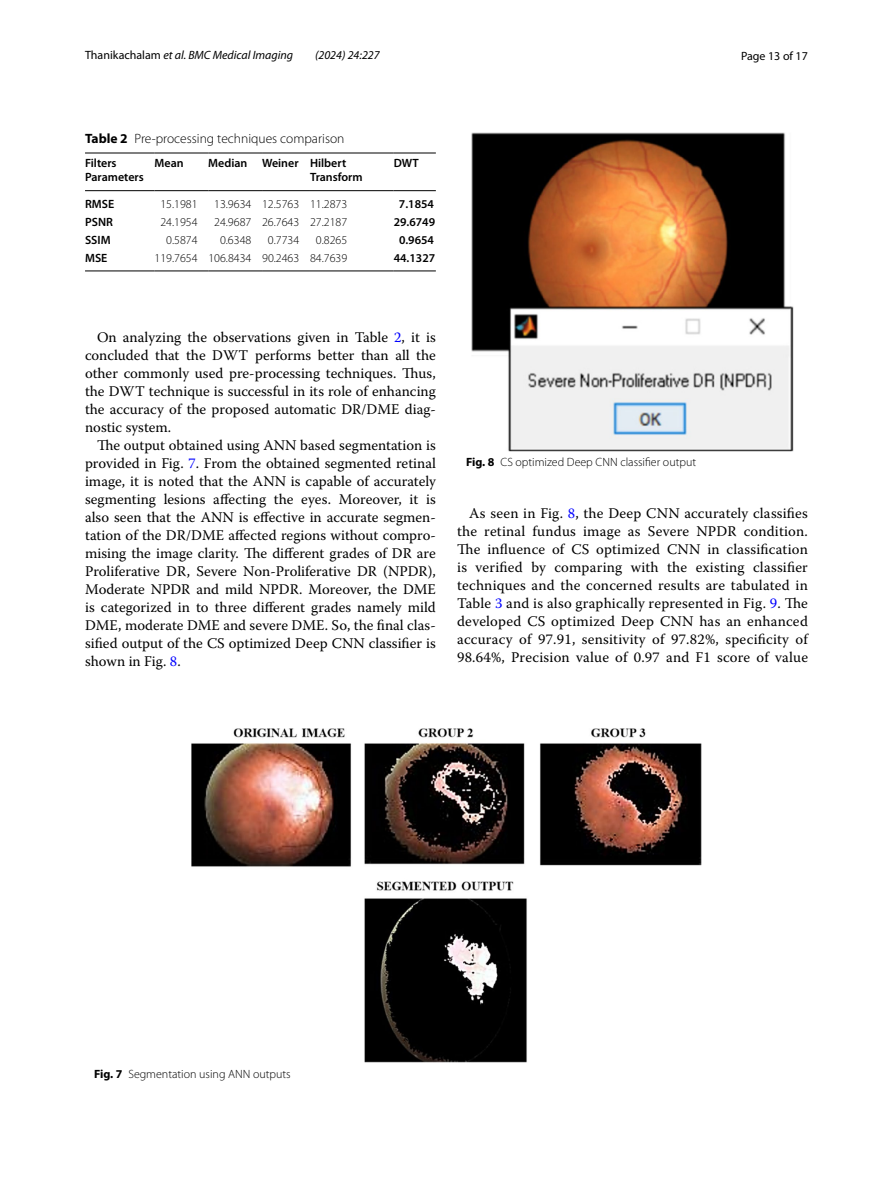
<style>
.page{position:relative;width:893px;height:1187px;background:#fff}
.page>*{position:absolute;margin:0;border:0;box-sizing:border-box;transform-origin:0 0}
.t1{font:14.7px/18px "Warnock Pro";letter-spacing:.005em;color:#000;text-align:justify}
.t2{font:300 13.5px "Myriad Pro";color:#000}
.t3{font:300 12px "Myriad Pro";color:#000}
.t4{font:600 12px/13.5px "Myriad Pro";color:#000}
.t5{font:italic 12px "Myriad Pro";color:#000}
.t6{font:12px "Myriad Pro";color:#000}
.s1{font-style:normal}
.s2{font-weight:700}
.s3{color:#00f}
</style>
<div class="page">
<hr style="left:85px;top:153px;width:70px;height:1px;background:#000">
<hr style="left:85px;top:190px;width:70px;height:1px;background:#000">
<hr style="left:155px;top:153px;width:53px;height:1px;background:#000">
<hr style="left:155px;top:190px;width:53px;height:1px;background:#000">
<hr style="left:208px;top:153px;width:54px;height:1px;background:#000">
<hr style="left:208px;top:190px;width:54px;height:1px;background:#000">
<hr style="left:262px;top:153px;width:48px;height:1px;background:#000">
<hr style="left:262px;top:190px;width:48px;height:1px;background:#000">
<hr style="left:310px;top:153px;width:84px;height:1px;background:#000">
<hr style="left:310px;top:190px;width:84px;height:1px;background:#000">
<hr style="left:394px;top:153px;width:42px;height:1px;background:#000">
<hr style="left:394px;top:190px;width:42px;height:1px;background:#000">
<hr style="left:85px;top:271px;width:70px;height:1px;background:#000">
<hr style="left:155px;top:271px;width:53px;height:1px;background:#000">
<hr style="left:208px;top:271px;width:54px;height:1px;background:#000">
<hr style="left:262px;top:271px;width:48px;height:1px;background:#000">
<hr style="left:310px;top:271px;width:84px;height:1px;background:#000">
<hr style="left:394px;top:271px;width:42px;height:1px;background:#000">
<img style="left:191px;top:728px;width:511px;height:334px">
<img style="left:472px;top:133px;width:321px;height:318px">
<p class="t5" style="left:85px;top:48px;width:210px"><span class="s1">Thanikachalam</span> et al. BMC Medical Imaging</p>
<p class="t5" style="left:315px;top:48px;width:66px">(2024) 24:227</p>
<p class="t6" style="left:741px;top:48px;width:68px">Page 13 of 17</p>
<p class="t2" style="left:85px;top:131px;width:261px"><span class="s2">Table 2</span> Pre-processing techniques comparison</p>
<p class="t4" style="left:85px;top:156px;width:60px">Filters<br>Parameters</p>
<p class="t4" style="left:155px;top:156px;width:31px">Mean</p>
<p class="t4" style="left:310px;top:156px;width:54px;text-indent:-102px">Median Weiner Hilbert<br>Transform</p>
<p class="t4" style="left:394px;top:156px;width:27px">DWT</p>
<p class="t4" style="left:85px;top:197px;width:31px">RMSE</p>
<p class="t3" style="left:160px;top:197px;width:39px">15.1981</p>
<p class="t3" style="left:214px;top:197px;width:135px">13.9634 12.5763 11.2873</p>
<p class="t4" style="left:399px;top:197px;width:36px">7.1854</p>
<p class="t4" style="left:85px;top:215px;width:29px">PSNR</p>
<p class="t3" style="left:160px;top:215px;width:39px">24.1954</p>
<p class="t3" style="left:214px;top:215px;width:135px">24.9687 26.7643 27.2187</p>
<p class="t4" style="left:394px;top:215px;width:43px">29.6749</p>
<p class="t4" style="left:85px;top:233px;width:27px">SSIM</p>
<p class="t3" style="left:166px;top:233px;width:33px">0.5874</p>
<p class="t3" style="left:220px;top:233px;width:33px">0.6348</p>
<p class="t3" style="left:268px;top:233px;width:33px">0.7734</p>
<p class="t3" style="left:316px;top:233px;width:33px">0.8265</p>
<p class="t4" style="left:399px;top:233px;width:36px">0.9654</p>
<p class="t4" style="left:85px;top:251px;width:24px">MSE</p>
<p class="t3" style="left:155px;top:252px;width:194px">119.7654 106.8434 90.2463 84.7639</p>
<p class="t4" style="left:394px;top:251px;width:43px">44.1327</p>
<p class="t1" style="left:85px;top:328px;width:352px;text-indent:12px">On analyzing the observations given in Table <span class="s3">2</span>, it is concluded that the DWT performs better than all the other commonly used pre-processing techniques. Thus, the DWT technique is successful in its role of enhancing the accuracy of the proposed automatic DR/DME diag&shy;nostic system.</p>
<p class="t1" style="left:85px;top:436px;width:352px;text-indent:12px">The output obtained using ANN based segmentation is provided in Fig. <span class="s3">7</span>. From the obtained segmented retinal image, it is noted that the ANN is capable of accurately segmenting lesions affecting the eyes. Moreover, it is also seen that the ANN is effective in accurate segmen&shy;tation of the DR/DME affected regions without compro&shy;mising the image clarity. The different grades of DR are Proliferative DR, Severe Non-Proliferative DR (NPDR), Moderate NPDR and mild NPDR. Moreover, the DME is categorized in to three different grades namely mild DME, moderate DME and severe DME. So, the final clas&shy;sified output of the CS optimized Deep CNN classifier is shown in Fig. <span class="s3">8</span>.</p>
<p class="t3" style="left:466px;top:455px;width:231px"><span class="s2">Fig. 8</span> CS optimized Deep CNN classifier output</p>
<p class="t1" style="left:457px;top:503px;width:352px;text-indent:12px">As seen in Fig. <span class="s3">8</span>, the Deep CNN accurately classifies the retinal fundus image as Severe NPDR condition.<br>The influence of CS optimized CNN in classification is verified by comparing with the existing classifier techniques and the concerned results are tabulated in Table <span class="s3">3</span> and is also graphically represented in Fig. <span class="s3">9</span>. The developed CS optimized Deep CNN has an enhanced accuracy of 97.91, sensitivity of 97.82%, specificity of 98.64%, Precision value of 0.97 and F1 score of value</p>
<p class="t3" style="left:94px;top:1067px;width:198px"><span class="s2">Fig. 7</span> Segmentation using ANN outputs</p>
</div>
